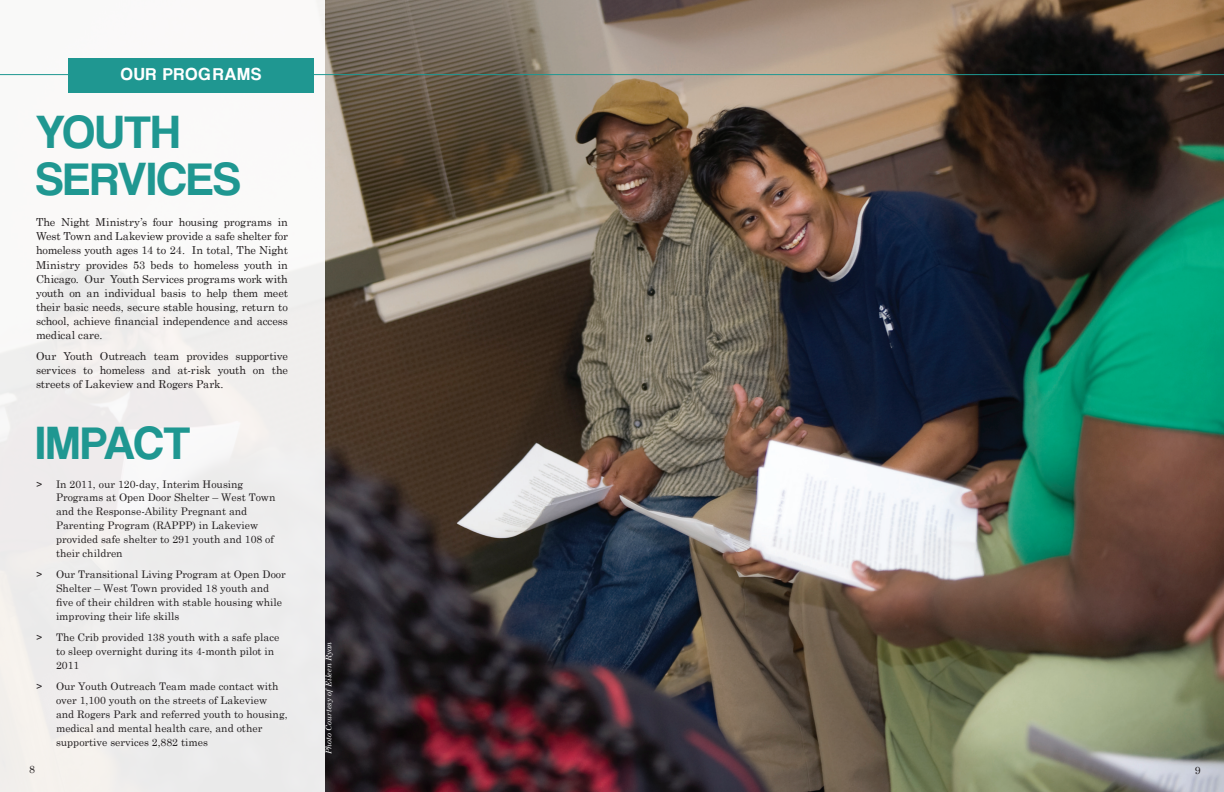
<style>
.page{position:relative;width:1224px;height:792px;background:#fff}
.page>*{position:absolute;margin:0;border:0;box-sizing:border-box;transform-origin:0 0}
.t1{font:48px/47px "Coolvetica Rg";letter-spacing:.02em;color:#1f9791}
.t2{font:18px "Coolvetica Rg";letter-spacing:.07em;color:#fff}
.t3{font:11px/14px "Century Schoolbook";letter-spacing:-.01em;color:#231f20;text-align:justify}
.t4{font:10.5px/14px "Century Schoolbook";color:#231f20}
.t5{font:italic 8px "Century Schoolbook";letter-spacing:.005em;color:#fff}
.s1{font-family:"Gill Sans";font-stretch:condensed}
</style>
<div class="page">
<img style="left:325px;top:0;width:899px;height:792px">
<div style="left:0;top:0;width:325px;height:792px;background:#f0efee"></div>
<hr style="left:0;top:74px;width:1224px;height:1px;background:#1f9791">
<div style="left:68px;top:58px;width:246px;height:34px;background:#1f9791"></div>
<h2 class="t2" style="left:121px;top:64px;width:142px">OUR PROGRAMS</h2>
<h1 class="t1" style="left:36px;top:108px;width:206px">YOUTH<br>SERVICES</h1>
<p class="t3" style="left:36px;top:215px;width:254px">The Night Ministry’s four housing programs in West Town and Lakeview provide a safe shelter for homeless youth ages 14 to 24. In total, The Night Ministry provides 53 beds to homeless youth in Chicago. Our Youth Services programs work with youth on an individual basis to help them meet their basic needs, secure stable housing, return to school, achieve financial independence and access medical care.</p>
<p class="t3" style="left:36px;top:348px;width:254px">Our Youth Outreach team provides supportive services to homeless and at-risk youth on the streets of Lakeview and Rogers Park.</p>
<h1 class="t1" style="left:36px;top:419px;width:156px">IMPACT</h1>
<p class="t4" style="left:56px;top:476px;width:221px;text-indent:-20px"><span class="s1">&gt;</span> In 2011, our 120-day, Interim Housing Programs at Open Door Shelter – West Town and the Response-Ability Pregnant and Parenting Program (RAPPP) in Lakeview provided safe shelter to 291 youth and 108 of their children</p>
<p class="t4" style="left:56px;top:567px;width:231px;text-indent:-20px"><span class="s1">&gt;</span> Our Transitional Living Program at Open Door Shelter – West Town provided 18 youth and five of their children with stable housing while improving their life skills</p>
<p class="t4" style="left:56px;top:630px;width:225px;text-indent:-20px"><span class="s1">&gt;</span> The Crib provided 138 youth with a safe place to sleep overnight during its 4-month pilot in<br>2011</p>
<p class="t4" style="left:56px;top:679px;width:233px;text-indent:-20px"><span class="s1">&gt;</span> Our Youth Outreach Team made contact with over 1,100 youth on the streets of Lakeview and Rogers Park and referred youth to housing, medical and mental health care, and other supportive services 2,882 times</p>
<p class="t5" style="left:323px;top:754px;width:114px;rotate:-90deg">Photo Courtesy of Eileen Ryan</p>
<p class="t4" style="left:29px;top:761px;width:7px">8</p>
<p class="t4" style="left:1195px;top:763px;width:7px">9</p>
</div>
